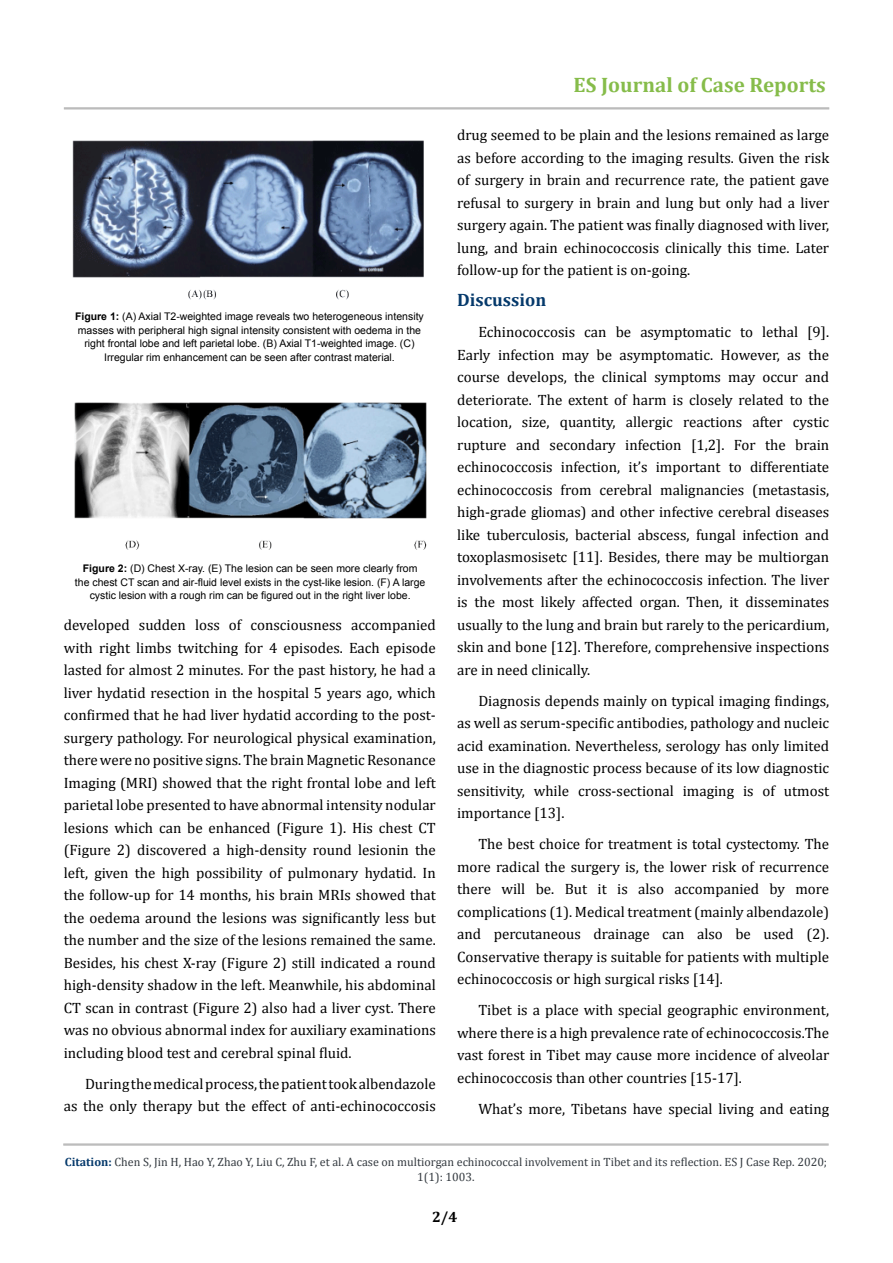
<style>
.page{position:relative;width:893px;height:1263px;background:#fff}
.page>*{position:absolute;margin:0;border:0;box-sizing:border-box;transform-origin:0 0}
.t1{font:700 21px "Cambria";color:#86bc4a}
.t2{font:700 18px "Cambria";color:#05396b}
.t3{font:15px/22.5px "Cambria";color:#000;text-align:justify}
.t4{font:700 15px "Cambria";color:#000}
.t5{font:12px/15px "Cambria";color:#343a40;text-align:center}
.t6{font:10.5px/13.5px "Arial";color:#000;text-align:center}
.s1{font-weight:700}
.s2{font-weight:700;color:#05396b}
</style>
<div class="page">
<hr style="left:63px;top:1144px;width:766px;height:1px;background:#000">
<hr style="left:63px;top:1145px;width:766px;height:1px;background:#000">
<hr style="left:64px;top:108px;width:765px;height:1px;background:#000">
<hr style="left:64px;top:109px;width:765px;height:1px;background:#000">
<img style="left:72px;top:140px;width:352px;height:160px">
<img style="left:74px;top:402px;width:353px;height:148px">
<p class="t6" style="left:75px;top:310px;width:350px"><span class="s1">Figure 1:</span> (A) Axial T2-weighted image reveals two heterogeneous intensity masses with peripheral high signal intensity consistent with oedema in the right frontal lobe and left parietal lobe. (B) Axial T1-weighted image. (C)<br>Irregular rim enhancement can be seen after contrast material.</p>
<p class="t6" style="left:75px;top:562px;width:352px"><span class="s1">Figure 2:</span> (D) Chest X-ray. (E) The lesion can be seen more clearly from the chest CT scan and air-fluid level exists in the cyst-like lesion. (F) A large cystic lesion with a rough rim can be figured out in the right liver lobe.</p>
<p class="t3" style="left:64px;top:614px;width:374px">developed sudden loss of consciousness accompanied with right limbs twitching for 4 episodes. Each episode lasted for almost 2 minutes. For the past history, he had a liver hydatid resection in the hospital 5 years ago, which confirmed that he had liver hydatid according to the post&shy;surgery pathology. For neurological physical examination, there were no positive signs. The brain Magnetic Resonance Imaging (MRI) showed that the right frontal lobe and left parietal lobe presented to have abnormal intensity nodular lesions which can be enhanced (Figure 1). His chest CT (Figure 2) discovered a high-density round lesionin the left, given the high possibility of pulmonary hydatid. In the follow-up for 14 months, his brain MRIs showed that the oedema around the lesions was significantly less but the number and the size of the lesions remained the same.<br>Besides, his chest X-ray (Figure 2) still indicated a round high-density shadow in the left. Meanwhile, his abdominal CT scan in contrast (Figure 2) also had a liver cyst. There was no obvious abnormal index for auxiliary examinations including blood test and cerebral spinal fluid.</p>
<p class="t3" style="left:64px;top:1072px;width:374px;text-align:right">During the medical process, the patient took albendazole<br>as the only therapy but the effect of anti-echinococcosis</p>
<h1 class="t1" style="left:574px;top:70px;width:254px">ES Journal of Case Reports</h1>
<p class="t3" style="left:457px;top:124px;width:374px">drug seemed to be plain and the lesions remained as large as before according to the imaging results. Given the risk of surgery in brain and recurrence rate, the patient gave refusal to surgery in brain and lung but only had a liver surgery again. The patient was finally diagnosed with liver, lung, and brain echinococcosis clinically this time. Later follow-up for the patient is on-going.</p>
<p class="t2" style="left:457px;top:287px;width:91px">Discussion</p>
<p class="t3" style="left:457px;top:321px;width:374px;text-indent:21px">Echinococcosis can be asymptomatic to lethal [9].<br>Early infection may be asymptomatic. However, as the course develops, the clinical symptoms may occur and deteriorate. The extent of harm is closely related to the location, size, quantity, allergic reactions after cystic rupture and secondary infection [1,2]. For the brain echinococcosis infection, it’s important to differentiate echinococcosis from cerebral malignancies (metastasis, high-grade gliomas) and other infective cerebral diseases like tuberculosis, bacterial abscess, fungal infection and toxoplasmosisetc [11]. Besides, there may be multiorgan involvements after the echinococcosis infection. The liver is the most likely affected organ. Then, it disseminates usually to the lung and brain but rarely to the pericardium, skin and bone [12]. Therefore, comprehensive inspections are in need clinically.</p>
<p class="t3" style="left:457px;top:689px;width:374px;text-indent:21px">Diagnosis depends mainly on typical imaging findings, as well as serum-specific antibodies, pathology and nucleic acid examination. Nevertheless, serology has only limited use in the diagnostic process because of its low diagnostic sensitivity, while cross-sectional imaging is of utmost importance [13].</p>
<p class="t3" style="left:457px;top:833px;width:374px;text-indent:21px">The best choice for treatment is total cystectomy. The more radical the surgery is, the lower risk of recurrence there will be. But it is also accompanied by more complications (1). Medical treatment (mainly albendazole) and percutaneous drainage can also be used (2).<br>Conservative therapy is suitable for patients with multiple echinococcosis or high surgical risks [14].</p>
<p class="t3" style="left:457px;top:999px;width:374px;text-indent:21px">Tibet is a place with special geographic environment, where there is a high prevalence rate of echinococcosis.The vast forest in Tibet may cause more incidence of alveolar echinococcosis than other countries [15-17].</p>
<p class="t3" style="left:478px;top:1097px;width:352px">What’s more, Tibetans have special living and eating</p>
<p class="t5" style="left:65px;top:1154px;width:764px"><span class="s2">Citation:</span> Chen S, Jin H, Hao Y, Zhao Y, Liu C, Zhu F, et al. A case on multiorgan echinococcal involvement in Tibet and its reflection. ES J Case Rep. 2020;<br>1(1): 1003.</p>
<p class="t4" style="left:432px;top:1206px;width:27px">2/4</p>
</div>
